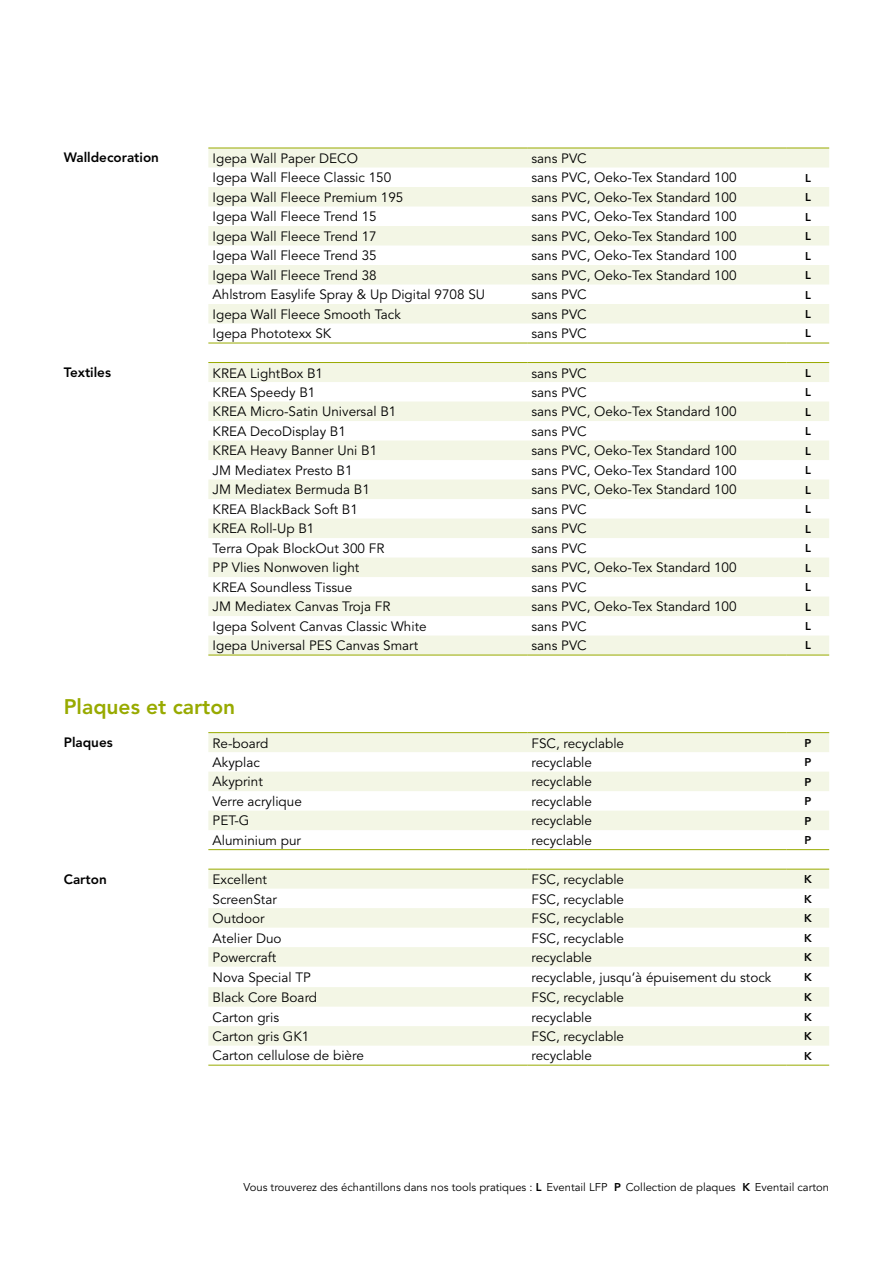
<style>
.page{position:relative;width:893px;height:1263px;background:#fff}
.page>*{position:absolute;margin:0;border:0;box-sizing:border-box;transform-origin:0 0}
.t1{font:800 21px "Avenir LT Std";color:#98aa00}
.t2{font:13.5px "Avenir LT Std";color:#000}
.t3{font:800 13.5px "Avenir LT Std";color:#000}
.t4{font:11.25px "Avenir LT Std";color:#000}
.t5{font:800 11.25px "Avenir LT Std";color:#000}
.s1{font-weight:800}
</style>
<div class="page">
<svg style="left:208px;top:149px;width:621px;height:174px;fill:#f3f6e5"></svg>
<hr style="left:208px;top:148px;width:319px;height:1px;background:#98aa00">
<hr style="left:527px;top:148px;width:260px;height:1px;background:#98aa00">
<hr style="left:787px;top:148px;width:42px;height:1px;background:#98aa00">
<hr style="left:208px;top:343px;width:319px;height:1px;background:#98aa00">
<hr style="left:527px;top:343px;width:260px;height:1px;background:#98aa00">
<hr style="left:787px;top:343px;width:42px;height:1px;background:#98aa00">
<svg style="left:208px;top:363px;width:621px;height:292px;fill:#f3f6e5"></svg>
<hr style="left:208px;top:362px;width:319px;height:1px;background:#98aa00">
<hr style="left:527px;top:362px;width:260px;height:1px;background:#98aa00">
<hr style="left:787px;top:362px;width:42px;height:1px;background:#98aa00">
<hr style="left:208px;top:655px;width:319px;height:1px;background:#98aa00">
<hr style="left:527px;top:655px;width:260px;height:1px;background:#98aa00">
<hr style="left:787px;top:655px;width:42px;height:1px;background:#98aa00">
<svg style="left:208px;top:733px;width:621px;height:313px;fill:#f7f9ed"></svg>
<hr style="left:208px;top:732px;width:319px;height:1px;background:#98aa00">
<hr style="left:527px;top:732px;width:260px;height:1px;background:#98aa00">
<hr style="left:787px;top:732px;width:42px;height:1px;background:#98aa00">
<hr style="left:208px;top:869px;width:319px;height:1px;background:#98aa00">
<hr style="left:527px;top:869px;width:260px;height:1px;background:#98aa00">
<hr style="left:787px;top:869px;width:42px;height:1px;background:#98aa00">
<hr style="left:208px;top:849px;width:319px;height:1px;background:#98aa00">
<hr style="left:527px;top:849px;width:260px;height:1px;background:#98aa00">
<hr style="left:787px;top:849px;width:42px;height:1px;background:#98aa00">
<hr style="left:208px;top:1065px;width:319px;height:1px;background:#98aa00">
<hr style="left:527px;top:1065px;width:260px;height:1px;background:#98aa00">
<hr style="left:787px;top:1065px;width:42px;height:1px;background:#98aa00">
<p class="t3" style="left:64px;top:150px;width:97px">Walldecoration</p>
<p class="t2" style="left:213px;top:151px;width:147px">Igepa Wall Paper DECO</p>
<p class="t2" style="left:532px;top:151px;width:57px">sans PVC</p>
<p class="t2" style="left:213px;top:170px;width:180px">Igepa Wall Fleece Classic 150</p>
<p class="t2" style="left:532px;top:170px;width:207px">sans PVC, Oeko-Tex Standard 100</p>
<p class="t5" style="left:805px;top:171px;width:7px">L</p>
<p class="t2" style="left:213px;top:189px;width:192px">Igepa Wall Fleece Premium 195</p>
<p class="t2" style="left:531px;top:189px;width:207px">sans PVC, Oeko-Tex Standard 100</p>
<p class="t5" style="left:805px;top:190px;width:7px">L</p>
<p class="t2" style="left:213px;top:209px;width:166px">Igepa Wall Fleece Trend 15</p>
<p class="t2" style="left:531px;top:209px;width:207px">sans PVC, Oeko-Tex Standard 100</p>
<p class="t5" style="left:805px;top:210px;width:7px">L</p>
<p class="t2" style="left:213px;top:228px;width:166px">Igepa Wall Fleece Trend 17</p>
<p class="t2" style="left:531px;top:228px;width:207px">sans PVC, Oeko-Tex Standard 100</p>
<p class="t5" style="left:805px;top:229px;width:7px">L</p>
<p class="t2" style="left:213px;top:248px;width:166px">Igepa Wall Fleece Trend 35</p>
<p class="t2" style="left:531px;top:248px;width:207px">sans PVC, Oeko-Tex Standard 100</p>
<p class="t5" style="left:805px;top:249px;width:7px">L</p>
<p class="t2" style="left:213px;top:267px;width:166px">Igepa Wall Fleece Trend 38</p>
<p class="t2" style="left:531px;top:267px;width:207px">sans PVC, Oeko-Tex Standard 100</p>
<p class="t5" style="left:805px;top:268px;width:7px">L</p>
<p class="t2" style="left:213px;top:287px;width:274px">Ahlstrom Easylife Spray &amp; Up Digital 9708 SU</p>
<p class="t2" style="left:531px;top:287px;width:57px">sans PVC</p>
<p class="t5" style="left:805px;top:288px;width:7px">L</p>
<p class="t2" style="left:213px;top:306px;width:190px">Igepa Wall Fleece Smooth Tack</p>
<p class="t2" style="left:531px;top:306px;width:57px">sans PVC</p>
<p class="t5" style="left:805px;top:307px;width:7px">L</p>
<p class="t2" style="left:213px;top:326px;width:120px">Igepa Phototexx SK</p>
<p class="t2" style="left:531px;top:326px;width:57px">sans PVC</p>
<p class="t5" style="left:805px;top:327px;width:7px">L</p>
<p class="t3" style="left:64px;top:364px;width:49px">Textiles</p>
<p class="t2" style="left:213px;top:365px;width:112px">KREA LightBox B1</p>
<p class="t2" style="left:532px;top:365px;width:57px">sans PVC</p>
<p class="t5" style="left:805px;top:366px;width:7px">L</p>
<p class="t2" style="left:213px;top:384px;width:104px">KREA Speedy B1</p>
<p class="t2" style="left:531px;top:384px;width:57px">sans PVC</p>
<p class="t5" style="left:805px;top:385px;width:7px">L</p>
<p class="t2" style="left:213px;top:404px;width:185px">KREA Micro-Satin Universal B1</p>
<p class="t2" style="left:531px;top:404px;width:207px">sans PVC, Oeko-Tex Standard 100</p>
<p class="t5" style="left:805px;top:405px;width:7px">L</p>
<p class="t2" style="left:213px;top:423px;width:135px">KREA DecoDisplay B1</p>
<p class="t2" style="left:531px;top:423px;width:57px">sans PVC</p>
<p class="t5" style="left:805px;top:424px;width:7px">L</p>
<p class="t2" style="left:213px;top:443px;width:166px">KREA Heavy Banner Uni B1</p>
<p class="t2" style="left:531px;top:443px;width:207px">sans PVC, Oeko-Tex Standard 100</p>
<p class="t5" style="left:805px;top:444px;width:7px">L</p>
<p class="t2" style="left:213px;top:462px;width:142px">JM Mediatex Presto B1</p>
<p class="t2" style="left:531px;top:462px;width:207px">sans PVC, Oeko-Tex Standard 100</p>
<p class="t5" style="left:805px;top:463px;width:7px">L</p>
<p class="t2" style="left:213px;top:482px;width:159px">JM Mediatex Bermuda B1</p>
<p class="t2" style="left:531px;top:482px;width:207px">sans PVC, Oeko-Tex Standard 100</p>
<p class="t5" style="left:805px;top:483px;width:7px">L</p>
<p class="t2" style="left:213px;top:501px;width:147px">KREA BlackBack Soft B1</p>
<p class="t2" style="left:531px;top:501px;width:57px">sans PVC</p>
<p class="t5" style="left:805px;top:502px;width:7px">L</p>
<p class="t2" style="left:213px;top:521px;width:103px">KREA Roll-Up B1</p>
<p class="t2" style="left:531px;top:521px;width:57px">sans PVC</p>
<p class="t5" style="left:805px;top:522px;width:7px">L</p>
<p class="t2" style="left:213px;top:540px;width:173px">Terra Opak BlockOut 300 FR</p>
<p class="t2" style="left:531px;top:540px;width:57px">sans PVC</p>
<p class="t5" style="left:805px;top:541px;width:7px">L</p>
<p class="t2" style="left:213px;top:560px;width:148px">PP Vlies Nonwoven light</p>
<p class="t2" style="left:531px;top:560px;width:207px">sans PVC, Oeko-Tex Standard 100</p>
<p class="t5" style="left:805px;top:561px;width:7px">L</p>
<p class="t2" style="left:213px;top:579px;width:141px">KREA Soundless Tissue</p>
<p class="t2" style="left:531px;top:579px;width:57px">sans PVC</p>
<p class="t5" style="left:805px;top:580px;width:7px">L</p>
<p class="t2" style="left:213px;top:599px;width:179px">JM Mediatex Canvas Troja FR</p>
<p class="t2" style="left:531px;top:599px;width:207px">sans PVC, Oeko-Tex Standard 100</p>
<p class="t5" style="left:805px;top:600px;width:7px">L</p>
<p class="t2" style="left:213px;top:618px;width:216px">Igepa Solvent Canvas Classic White</p>
<p class="t2" style="left:531px;top:618px;width:57px">sans PVC</p>
<p class="t5" style="left:805px;top:619px;width:7px">L</p>
<p class="t2" style="left:213px;top:638px;width:207px">Igepa Universal PES Canvas Smart</p>
<p class="t2" style="left:531px;top:638px;width:57px">sans PVC</p>
<p class="t5" style="left:805px;top:639px;width:7px">L</p>
<h1 class="t1" style="left:64px;top:694px;width:173px">Plaques et carton</h1>
<p class="t3" style="left:64px;top:734px;width:51px">Plaques</p>
<p class="t2" style="left:213px;top:735px;width:57px">Re-board</p>
<p class="t2" style="left:532px;top:735px;width:94px">FSC, recyclable</p>
<p class="t5" style="left:804px;top:736px;width:8px">P</p>
<p class="t2" style="left:213px;top:754px;width:49px">Akyplac</p>
<p class="t2" style="left:531px;top:754px;width:62px">recyclable</p>
<p class="t5" style="left:804px;top:755px;width:8px">P</p>
<p class="t2" style="left:213px;top:774px;width:52px">Akyprint</p>
<p class="t2" style="left:531px;top:774px;width:62px">recyclable</p>
<p class="t5" style="left:804px;top:775px;width:8px">P</p>
<p class="t2" style="left:213px;top:793px;width:91px">Verre acrylique</p>
<p class="t2" style="left:531px;top:793px;width:62px">recyclable</p>
<p class="t5" style="left:804px;top:794px;width:8px">P</p>
<p class="t2" style="left:213px;top:813px;width:38px">PET-G</p>
<p class="t2" style="left:531px;top:813px;width:62px">recyclable</p>
<p class="t5" style="left:804px;top:814px;width:8px">P</p>
<p class="t2" style="left:213px;top:832px;width:90px">Aluminium pur</p>
<p class="t2" style="left:531px;top:832px;width:62px">recyclable</p>
<p class="t5" style="left:804px;top:833px;width:8px">P</p>
<p class="t3" style="left:64px;top:871px;width:44px">Carton</p>
<p class="t2" style="left:213px;top:872px;width:56px">Excellent</p>
<p class="t2" style="left:532px;top:872px;width:94px">FSC, recyclable</p>
<p class="t5" style="left:804px;top:873px;width:9px">K</p>
<p class="t2" style="left:213px;top:891px;width:66px">ScreenStar</p>
<p class="t2" style="left:531px;top:891px;width:94px">FSC, recyclable</p>
<p class="t5" style="left:804px;top:892px;width:9px">K</p>
<p class="t2" style="left:213px;top:910px;width:53px">Outdoor</p>
<p class="t2" style="left:531px;top:910px;width:94px">FSC, recyclable</p>
<p class="t5" style="left:804px;top:911px;width:9px">K</p>
<p class="t2" style="left:213px;top:930px;width:70px">Atelier Duo</p>
<p class="t2" style="left:531px;top:930px;width:94px">FSC, recyclable</p>
<p class="t5" style="left:804px;top:931px;width:9px">K</p>
<p class="t2" style="left:213px;top:949px;width:65px">Powercraft</p>
<p class="t2" style="left:531px;top:949px;width:62px">recyclable</p>
<p class="t5" style="left:804px;top:950px;width:9px">K</p>
<p class="t2" style="left:213px;top:969px;width:100px">Nova Special TP</p>
<p class="t2" style="left:531px;top:969px;width:241px">recyclable, jusqu‘à épuisement du stock</p>
<p class="t5" style="left:804px;top:970px;width:9px">K</p>
<p class="t2" style="left:213px;top:989px;width:106px">Black Core Board</p>
<p class="t2" style="left:531px;top:989px;width:94px">FSC, recyclable</p>
<p class="t5" style="left:804px;top:990px;width:9px">K</p>
<p class="t2" style="left:213px;top:1009px;width:68px">Carton gris</p>
<p class="t2" style="left:531px;top:1009px;width:62px">recyclable</p>
<p class="t5" style="left:804px;top:1010px;width:9px">K</p>
<p class="t2" style="left:213px;top:1028px;width:98px">Carton gris GK1</p>
<p class="t2" style="left:531px;top:1028px;width:94px">FSC, recyclable</p>
<p class="t5" style="left:804px;top:1029px;width:9px">K</p>
<p class="t2" style="left:213px;top:1048px;width:153px">Carton cellulose de bière</p>
<p class="t2" style="left:531px;top:1048px;width:62px">recyclable</p>
<p class="t5" style="left:804px;top:1049px;width:9px">K</p>
<p class="t4" style="left:243px;top:1180px;width:587px">Vous trouverez des échantillons dans nos tools pratiques : <span class="s1">L</span> Eventail LFP <span class="s1">P</span> Collection de plaques <span class="s1">K</span> Eventail carton</p>
</div>
